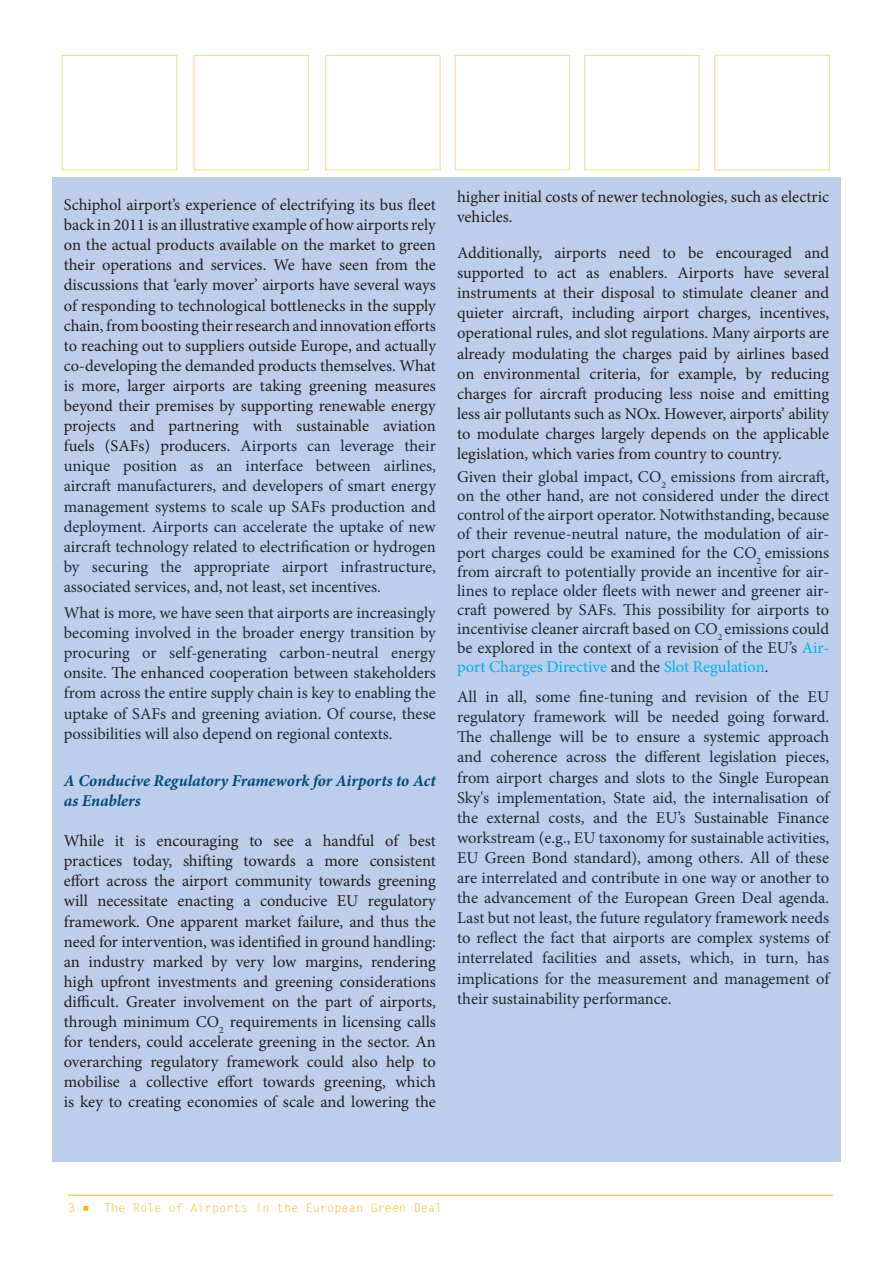
<style>
.page{position:relative;width:893px;height:1263px;background:#fff}
.page>*{position:absolute;margin:0;border:0;box-sizing:border-box;transform-origin:0 0}
.body_text{font:16.5px/20.1px "Minion Pro";color:#231f20;text-align:justify}
.body_text-2{font:16.5px/20.1px "Minion Pro";color:#1c2a35;text-align:justify}
.Header_3{font:italic 700 16.5px/20.1px "Minion Pro";letter-spacing:-.005em;color:#00497b}
.t1{font:12px "Letter Gothic Std";color:#f8b617}
.s1{color:#1c2a35}
.s2{color:#231f20}
.s3{color:#00aeef}
</style>
<div class="page">
<hr style="left:68px;top:1195px;width:765px;height:1px;background:#f8b617">
<div style="left:52px;top:178px;width:789px;height:984px;background:#bccee9"></div>
<p class="body_text" style="left:64px;top:195px;width:374px">Schiphol airport’s experience of electrifying its bus fleet back in 2011 is an illustrative example of how airports rely on the actual products available on the market to green their operations and services. We have seen from the discussions that ‘early mover’ airports have several ways of responding to technological bottlenecks in the supply chain, from boosting their research and innovation efforts to reaching out to suppliers outside Europe, and actually co-developing the demanded products themselves. What is more, larger airports are taking greening measures beyond their premises by supporting renewable energy projects and partnering with sustainable aviation fuels (SAFs) producers. <span class="s1">Airports can leverage their unique position as an interface between airlines, aircraft manufacturers, and developers of smart energy management systems to scale up SAFs production and deployment. Airports can accelerate the uptake of new aircraft technology related to electrification or hydrogen by securing the appropriate airport infrastructure, associated services, and, not least, set incentives.</span></p>
<p class="body_text-2" style="left:64px;top:603px;width:374px">What is more, we have seen that airports are increasingly becoming involved in the broader energy transition by procuring or self-generating carbon-neutral energy onsite. <span class="s2">The enhanced</span> cooperation between stakeholders from across the entire supply chain is key to enabling the uptake of SAFs and greening aviation. Of course, these possibilities will also depend on regional contexts.</p>
<p class="Header_3" style="left:64px;top:770px;width:374px">A Conducive Regulatory Framework for Airports to Act as Enablers</p>
<p class="body_text" style="left:64px;top:831px;width:374px">While it is encouraging to see a handful of best practices today, shifting towards a more consistent effort across the airport community towards greening will necessitate enacting a conducive EU regulatory framework. One apparent market failure, and thus the need for intervention, was identified in ground handling: an industry marked by very low margins, rendering high upfront investments and greening considerations difficult. Greater involvement on the part of airports, through minimum <span class="s1">CO</span><sub>2</sub> requirements in licensing calls for tenders, could accelerate greening in the sector. An overarching regulatory framework could also help to mobilise a collective effort towards greening, which is key to creating economies of scale and lowering the</p>
<p class="body_text" style="left:457px;top:187px;width:374px">higher initial costs of newer technologies, such as electric vehicles.</p>
<p class="body_text" style="left:457px;top:243px;width:374px">Additionally, airports need to be encouraged and supported to act as enablers. Airports have several instruments at their disposal to stimulate cleaner and quieter aircraft, including airport charges, incentives, operational rules, and slot regulations. Many airports are already modulating the charges paid by airlines based on environmental criteria, for example, by reducing charges for aircraft producing less noise and emitting less air pollutants such as NOx. However, airports’ ability to modulate charges largely depends on the applicable legislation, which varies from country to country.</p>
<p class="body_text-2" style="left:457px;top:468px;width:374px;line-height:18.9px">Given their global impact, CO<sub>2</sub> emissions from aircraft, on the other hand, are not considered under the direct control of the airport operator. Notwithstanding, because of their revenue-neutral nature, the modulation of air&shy;port charges could be examined for the CO<sub>2</sub> emissions from aircraft to potentially provide an incentive for air&shy;lines to replace older fleets with newer and greener air&shy;craft powered by SAFs. This possibility for airports to incentivise cleaner aircraft based on CO<sub>2</sub> emissions could be explored in the context of a revision of the EU’s <span class="s3">Air&shy;port Charges Directive</span> and the <span class="s3">Slot Regulation</span>.</p>
<p class="body_text-2" style="left:457px;top:687px;width:374px">All in all, some fine-tuning and revision of the EU regulatory framework will be needed going forward.<br>The challenge will be to ensure a systemic approach and coherence across the different legislation pieces, from airport charges and slots to the Single European Sky's implementation, State aid, the internalisation of the external costs, and the EU’s Sustainable Finance workstream (e.g., EU taxonomy for sustainable activities, EU Green Bond standard), among others. All of these are interrelated and contribute in one way or another to the advancement of the European Green Deal agenda.<br>Last but not least, the future regulatory framework needs to reflect the fact that airports are complex systems of interrelated facilities and assets, which, in turn, has implications for the measurement and management of their sustainability performance.</p>
<p class="t1" style="left:68px;top:1201px;width:376px">3 ■ The Role of Airports in the European Green Deal</p>
</div>
